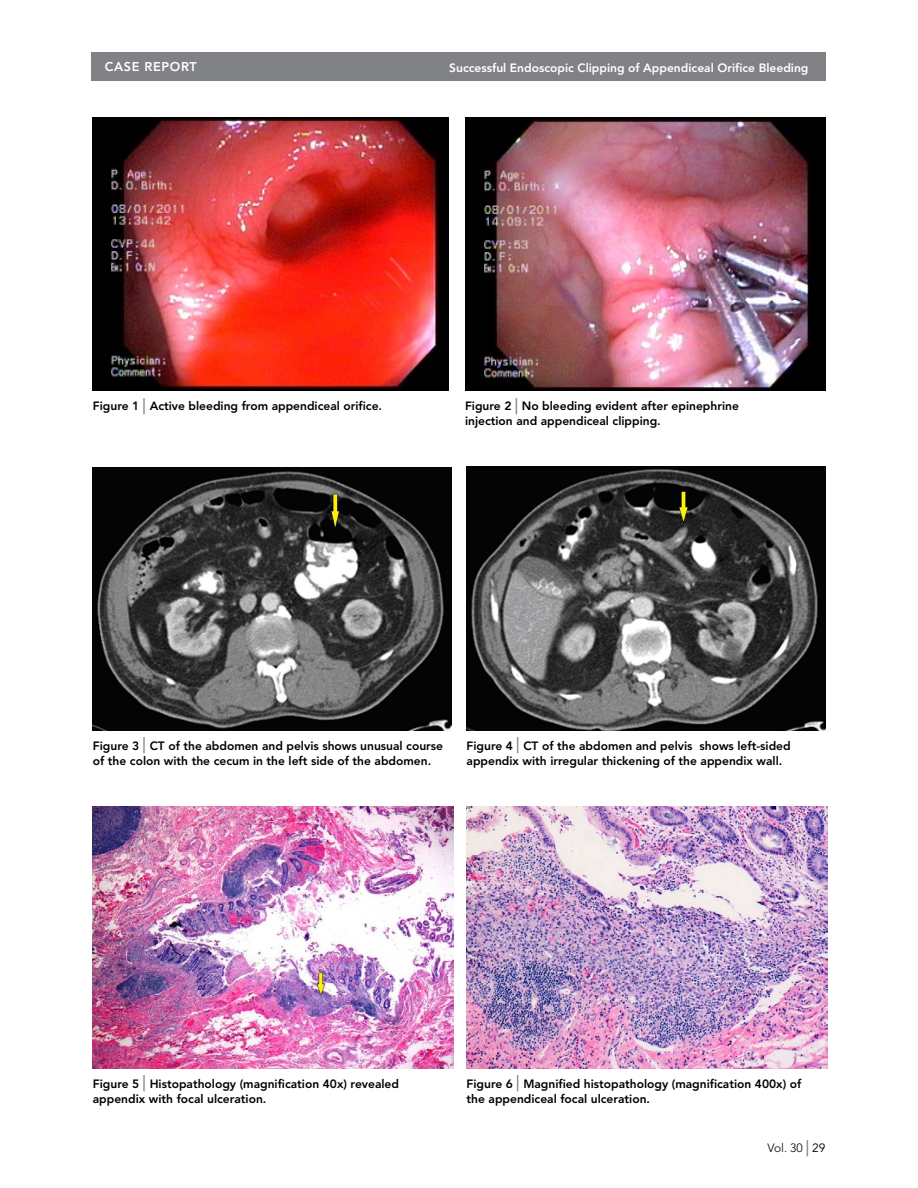
<style>
.page{position:relative;width:918px;height:1188px;background:#fff}
.page>*{position:absolute;margin:0;border:0;box-sizing:border-box;transform-origin:0 0}
.t1{font:800 12.6px "Avenir";letter-spacing:.05em;color:#fff}
.t2{font:800 12px/15px "Avenir";color:#000}
.t3{font:800 12px "Avenir";color:#fff}
.t4{font:300 12px "Avenir";color:#000}
.s1{font-size:21px;color:#808285}
.s2{font-weight:800;font-size:21px;color:#808285}
.s3{font-weight:400}
</style>
<div class="page">
<div style="left:91px;top:52px;width:735px;height:29px;background:#808285"></div>
<img style="left:467px;top:466px;width:358px;height:264px">
<img style="left:93px;top:468px;width:359px;height:262px">
<img style="left:93px;top:806px;width:361px;height:262px">
<img style="left:467px;top:806px;width:360px;height:262px">
<img style="left:465px;top:118px;width:361px;height:272px">
<img style="left:93px;top:118px;width:356px;height:272px">
<p class="t1" style="left:105px;top:60px;width:94px">CASE REPORT</p>
<p class="t3" style="left:449px;top:60px;width:361px">Successful Endoscopic Clipping of Appendiceal Orifice Bleeding</p>
<p class="t2" style="left:93px;top:399px;width:291px">Figure 1 <span class="s1">|</span> Active bleeding from appendiceal orifice.</p>
<p class="t2" style="left:465px;top:399px;width:275px">Figure 2 <span class="s1">|</span> No bleeding evident after epinephrine injection and appendiceal clipping.</p>
<p class="t2" style="left:93px;top:738px;width:352px">Figure 3 <span class="s1">|</span> CT of the abdomen and pelvis shows unusual course of the colon with the cecum in the left side of the abdomen.</p>
<p class="t2" style="left:467px;top:738px;width:326px">Figure 4 <span class="s1">|</span> CT of the abdomen and pelvis shows left-sided appendix with irregular thickening of the appendix wall.</p>
<p class="t2" style="left:93px;top:1076px;width:308px">Figure 5 <span class="s1">|</span> Histopathology (magnification 40x) revealed appendix with focal ulceration.</p>
<p class="t2" style="left:467px;top:1076px;width:336px">Figure 6 <span class="s1">|</span> Magnified histopathology (magnification 400x) of the appendiceal focal ulceration.</p>
<p class="t4" style="left:768px;top:1141px;width:60px">Vol. 30 <span class="s2">|</span> <span class="s3">29</span></p>
</div>
